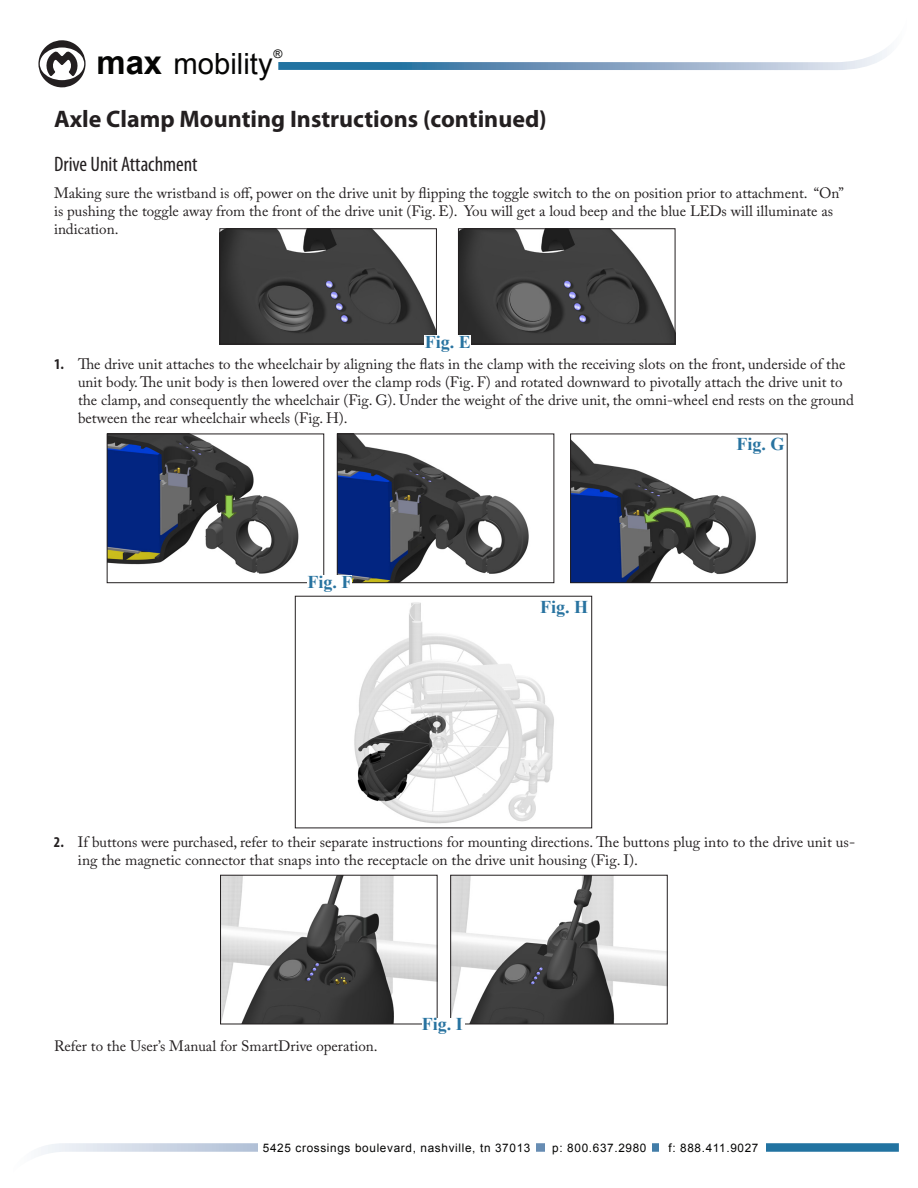
<style>
.page{position:relative;width:918px;height:1188px;background:#fff}
.page>*{position:absolute;margin:0;border:0;box-sizing:border-box;transform-origin:0 0}
.t1{font:29.25px "Arial";color:#050504}
.t2{font:700 24px "Myriad Pro";color:#231f20}
.Body{font:condensed 21px "Myriad Pro";color:#231f20}
.t3{font:700 18px "Times New Roman";color:#2873a0}
.Number_Step{font:15px/18px "Adobe Caslon Pro";color:#231f20}
.Body-2{font:15px/18px "Adobe Caslon Pro";color:#231f20}
.t4{font:11.7px "Arial";letter-spacing:.055em;color:#050504}
.s1{font-weight:700;font-size:32.85px}
.s2{font-family:"Myriad Pro";font-weight:700;font-stretch:condensed}
</style>
<div class="page">
<svg style="left:41px;top:1143px;width:858px;height:12px"></svg>
<div style="left:259px;top:1142px;width:277px;height:12px;background:#fff"></div>
<div style="left:545px;top:1142px;width:107px;height:12px;background:#fff"></div>
<div style="left:660px;top:1142px;width:101px;height:11px;background:#fff"></div>
<div style="left:662px;top:1142px;width:103px;height:11px;background:#fff"></div>
<svg style="left:38px;top:40px;width:48px;height:47px"></svg>
<svg style="left:278px;top:48px;width:609px;height:22px"></svg>
<img style="left:109px;top:436px;width:190px;height:138px">
<div style="left:107px;top:434px;width:217px;height:149px;border:1px solid #231f20"></div>
<img style="left:221px;top:230px;width:214px;height:112px">
<div style="left:219px;top:228px;width:218px;height:116px;border:1px solid #231f20"></div>
<img style="left:460px;top:230px;width:213px;height:112px">
<div style="left:458px;top:228px;width:217px;height:116px;border:1px solid #231f20"></div>
<img style="left:339px;top:436px;width:190px;height:145px">
<div style="left:337px;top:434px;width:217px;height:149px;border:1px solid #231f20"></div>
<img style="left:572px;top:440px;width:184px;height:141px">
<div style="left:570px;top:434px;width:218px;height:149px;border:1px solid #231f20"></div>
<svg style="left:221px;top:495px;width:18px;height:25px"></svg>
<svg style="left:643px;top:507px;width:49px;height:22px"></svg>
<img style="left:354px;top:602px;width:200px;height:222px">
<div style="left:295px;top:596px;width:297px;height:232px;border:1px solid #231f20"></div>
<img style="left:222px;top:877px;width:214px;height:145px">
<div style="left:220px;top:875px;width:218px;height:149px;border:1px solid #231f20"></div>
<img style="left:452px;top:877px;width:214px;height:145px">
<div style="left:450px;top:875px;width:218px;height:149px;border:1px solid #231f20"></div>
<div style="left:425px;top:336px;width:46px;height:12px;background:#fff"></div>
<div style="left:308px;top:576px;width:44px;height:12px;background:#fff"></div>
<div style="left:736px;top:437px;width:48px;height:13px;background:#fff"></div>
<div style="left:540px;top:600px;width:48px;height:13px;background:#fff"></div>
<div style="left:422px;top:1018px;width:43px;height:12px;background:#fff"></div>
<h1 class="t1" style="left:96px;top:44px;width:178px"><span class="s1">max</span> mobility</h1>
<p class="t4" style="left:274px;top:46px;width:10px">®</p>
<p class="t2" style="left:54px;top:103px;width:494px">Axle Clamp Mounting Instructions (continued)</p>
<p class="Body" style="left:54px;top:151px;width:145px">Drive Unit Attachment</p>
<p class="Body-2" style="left:54px;top:184px;width:791px">Making sure the wristband is off, power on the drive unit by flipping the toggle switch to the on position prior to attachment. “On” is pushing the toggle away from the front of the drive unit (Fig. E). You will get a loud beep and the blue LEDs will illuminate as indication.</p>
<p class="t3" style="left:425px;top:329px;width:48px">Fig. E</p>
<p class="Number_Step" style="left:78px;top:355px;width:778px;text-indent:-24px"><span class="s2">1.</span> The drive unit attaches to the wheelchair by aligning the flats in the clamp with the receiving slots on the front, underside of the unit body. The unit body is then lowered over the clamp rods (Fig. F) and rotated downward to pivotally attach the drive unit to the clamp, and consequently the wheelchair (Fig. G). Under the weight of the drive unit, the omni-wheel end rests on the ground between the rear wheelchair wheels (Fig. H).</p>
<p class="t3" style="left:308px;top:569px;width:46px">Fig. F</p>
<p class="t3" style="left:540px;top:594px;width:50px">Fig. H</p>
<p class="t3" style="left:736px;top:431px;width:50px">Fig. G</p>
<p class="Number_Step" style="left:78px;top:833px;width:779px;text-indent:-24px"><span class="s2">2.</span> If buttons were purchased, refer to their separate instructions for mounting directions. The buttons plug into to the drive unit us&shy;ing the magnetic connector that snaps into the receptacle on the drive unit housing (Fig. I).</p>
<p class="Body-2" style="left:54px;top:1037px;width:325px">Refer to the User’s Manual for SmartDrive operation.</p>
<p class="t3" style="left:422px;top:1012px;width:43px">Fig. I</p>
<p class="t4" style="left:263px;top:1140px;width:269px">5425 crossings boulevard, nashville, tn 37013</p>
<p class="t4" style="left:552px;top:1140px;width:96px">p: 800.637.2980</p>
<p class="t4" style="left:668px;top:1140px;width:92px">f: 888.411.9027</p>
</div>
